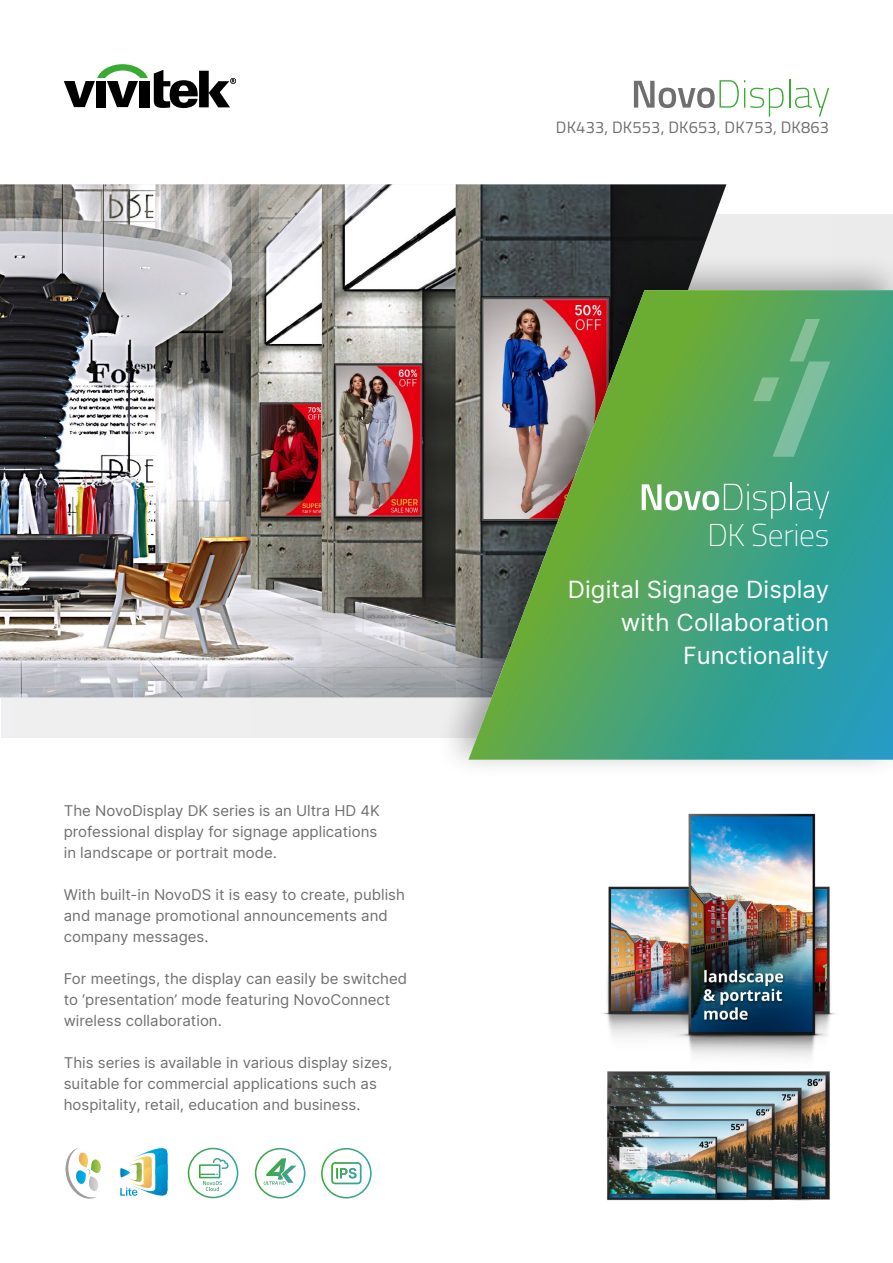
<style>
.page{position:relative;width:893px;height:1263px;background:#fff}
.page>*{position:absolute;margin:0;border:0;box-sizing:border-box;transform-origin:0 0}
.t1{font:100 31.5px "Titillium";letter-spacing:-.01em;color:#fff}
.t2{font:24px/33px "Delta Sans";letter-spacing:.005em;color:#fff;text-align:right}
.t3{font:16.5px "Titillium";letter-spacing:.01em;color:#706f6f}
.t4{font:15px/21px "Delta Sans";color:#706f6f}
</style>
<div class="page">
<div style="left:2px;top:214px;width:891px;height:524px;background:#efeeef"></div>
<img style="left:0;top:184px;width:726px;height:513px">
<div style="left:139px;top:81px;width:10px;height:26px;background:#000"></div>
<svg style="left:64px;top:64px;width:84px;height:43px"></svg>
<svg style="left:154px;top:70px;width:82px;height:38px"></svg>
<div style="left:434px;top:253px;width:459px;height:526px;background:#000;opacity:.33"></div>
<svg style="left:468px;top:290px;width:425px;height:470px;background:#569973"></svg>
<img style="left:602px;top:813px;width:233px;height:245px">
<svg style="left:255px;top:1148px;width:50px;height:50px"></svg>
<svg style="left:321px;top:1148px;width:51px;height:50px"></svg>
<svg style="left:65px;top:1148px;width:36px;height:51px"></svg>
<svg style="left:120px;top:1148px;width:48px;height:48px"></svg>
<svg style="left:188px;top:1148px;width:50px;height:50px"></svg>
<svg style="left:753px;top:319px;width:77px;height:138px;background:#5bab7b"></svg>
<svg style="left:642px;top:484px;width:143px;height:35px;background:#75b88b"></svg>
<hr style="left:790px;top:483px;width:2px;height:27px;background:#fff">
<svg style="left:796px;top:491px;width:33px;height:28px"></svg>
<img style="left:607px;top:1071px;width:223px;height:129px">
<svg style="left:634px;top:79px;width:195px;height:38px"></svg>
<p class="t3" style="left:556px;top:115px;width:275px">DK433, DK553, DK653, DK753, DK863</p>
<p class="t4" style="left:64px;top:800px;width:318px">The NovoDisplay DK series is an Ultra HD 4K professional display for signage applications in landscape or portrait mode.</p>
<p class="t4" style="left:64px;top:884px;width:343px">With built-in NovoDS it is easy to create, publish and manage promotional announcements and company messages.</p>
<p class="t4" style="left:64px;top:968px;width:345px">For meetings, the display can easily be switched to ‘presentation’ mode featuring NovoConnect wireless collaboration.</p>
<p class="t4" style="left:64px;top:1052px;width:330px">This series is available in various display sizes, suitable for commercial applications such as hospitality, retail, education and business.</p>
<h1 class="t1" style="left:707px;top:512px;width:123px">DK Series</h1>
<h2 class="t2" style="left:568px;top:573px;width:263px">Digital Signage Display with Collaboration<br>Functionality</h2>
</div>
